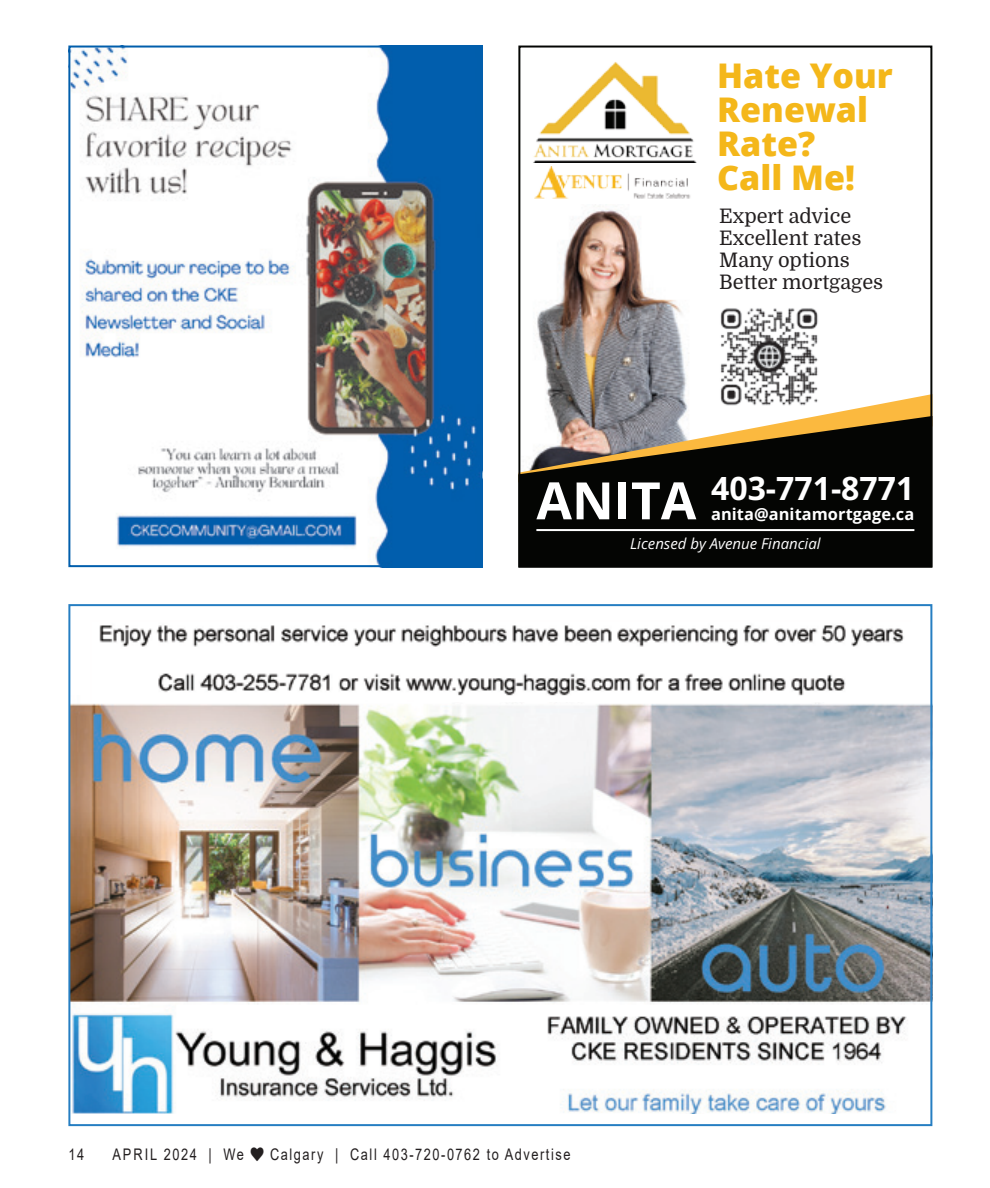
<style>
.page{position:relative;width:990px;height:1188px;background:#fff}
.page>*{position:absolute;margin:0;border:0;box-sizing:border-box;transform-origin:0 0}
.t1{font:700 51.6px "Open Sans";color:#fff}
.t2{font:800 34px/34px "Open Sans";color:#f4b71a}
.t3{font:700 32px "Open Sans";color:#fff}
.t4{font:20px/22px "Domine";color:#231f20}
.t5{font:700 16.4px "Open Sans";letter-spacing:.005em;color:#fff}
.t6{font:16px "Arial";letter-spacing:.12em;color:#231f20;scale:.8 1}
.t7{font:16px "Arial";letter-spacing:.14em;color:#231f20;scale:.8 1}
.t8{font:italic 15px "Open Sans";color:#fff}
</style>
<div class="page">
<img style="left:537px;top:206px;width:150px;height:188px">
<svg style="left:546px;top:394px;width:383px;height:22px"></svg>
<svg style="left:521px;top:416px;width:408px;height:149px;background:#2c281f"></svg>
<hr style="left:536px;top:529px;width:378px;height:2px;background:#fff">
<div style="left:518px;top:46px;width:414px;height:522px;border:2px solid #040503"></div>
<img style="left:715px;top:308px;width:107px;height:102px">
<img style="left:533px;top:62px;width:163px;height:100px">
<img style="left:534px;top:166px;width:157px;height:33px">
<img style="left:71px;top:703px;width:858px;height:411px">
<img style="left:99px;top:625px;width:805px;height:71px">
<img style="left:71px;top:49px;width:408px;height:515px">
<div style="left:68px;top:46px;width:414px;height:521px;border:2px solid #015eac"></div>
<p class="t2" style="left:717px;top:56px;width:177px">Hate Your<br>Renewal<br>Rate?<br>Call Me!</p>
<p class="t4" style="left:719px;top:205px;width:166px">Expert advice<br>Excellent rates<br>Many options<br>Better mortgages</p>
<p class="t1" style="left:536px;top:465px;width:161px">ANITA</p>
<p class="t3" style="left:711px;top:467px;width:205px">403-771-8771</p>
<p class="t5" style="left:711px;top:503px;width:205px">anita@anitamortgage.ca</p>
<p class="t8" style="left:630px;top:533px;width:192px">Licensed by Avenue Financial</p>
<p class="t6" style="left:68px;top:1143px;width:21px">14</p>
<p class="t7" style="left:112px;top:1143px;width:166px">APRIL 2024 | We</p>
<p class="t6" style="left:270px;top:1143px;width:377px">Calgary | Call 403-720-0762 to Advertise</p>
</div>
